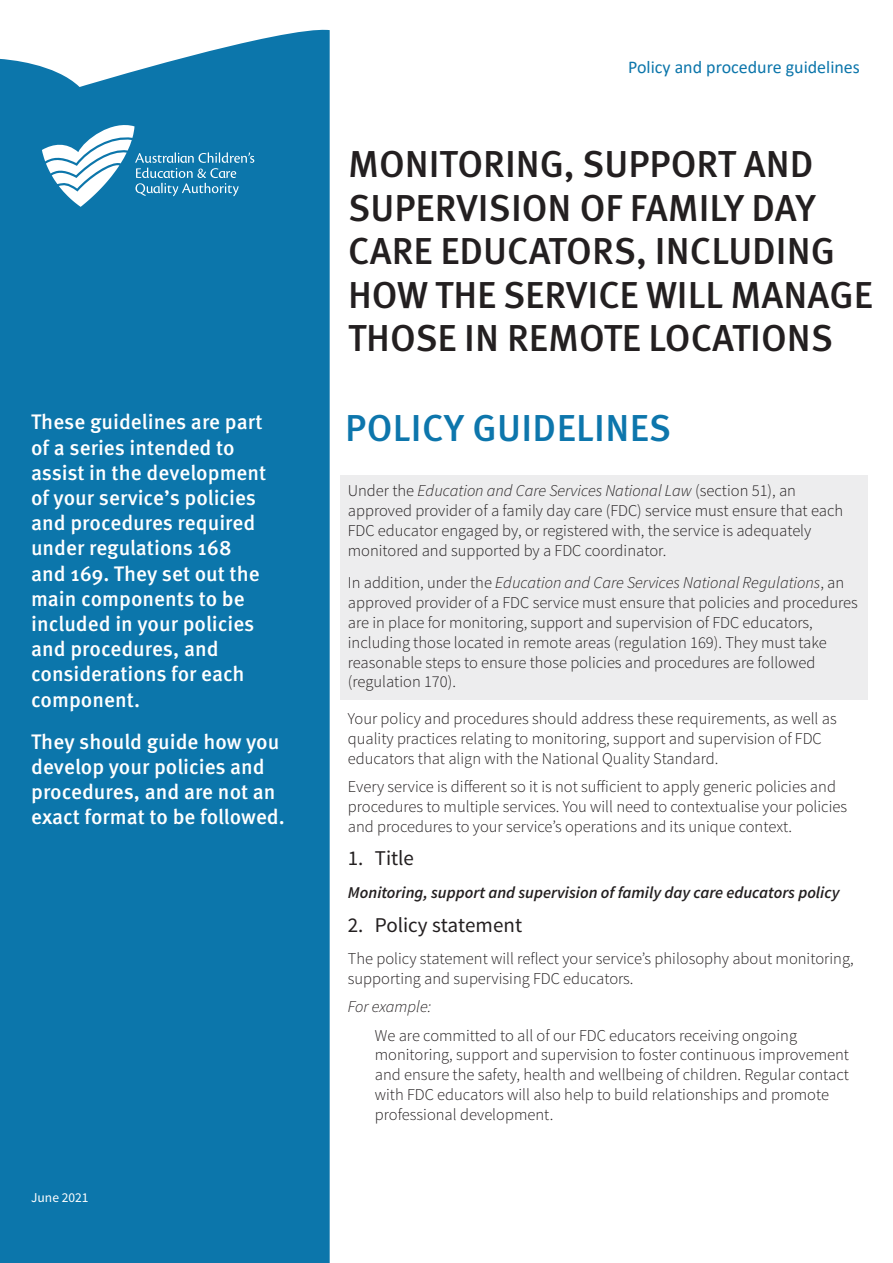
<style>
.page{position:relative;width:893px;height:1263px;background:#fff}
.page>*{position:absolute;margin:0;border:0;box-sizing:border-box;transform-origin:0 0}
.t1{font:500 37.5px/43.5px "Meta Pro";color:#231f20}
.t2{font:500 37.5px "Meta Pro";letter-spacing:.01em;color:#0d76ac}
.t3{font:500 21px/25.2px "Meta Pro";color:#fff}
.t4{font:21px "Source Sans Pro";color:#231f20}
.t5{font:18px "Calibri";color:#0c76ab}
.t6{font:300 16.5px/19.8px "Source Sans Pro";color:#231f20}
.t7{font:italic 600 16.5px "Source Sans Pro";color:#231f20}
.t8{font:italic 300 16.5px "Source Sans Pro";color:#231f20}
.t9{font:13.5px "Source Sans Pro";color:#fff}
.s1{font-style:italic}
</style>
<div class="page">
<div style="left:340px;top:475px;width:527px;height:224px;background:#ededee"></div>
<div style="left:0;top:29px;width:330px;height:1234px;background:#0c76ab"></div>
<svg style="left:42px;top:120px;width:212px;height:87px"></svg>
<p class="t3" style="left:31px;top:410px;width:237px">These guidelines are part of a series intended to assist in the development of your service’s policies and procedures required under regulations 168 and 169. They set out the main components to be included in your policies and procedures, and considerations for each component.</p>
<p class="t3" style="left:31px;top:729px;width:255px">They should guide how you develop your policies and procedures, and are not an exact format to be followed.</p>
<p class="t9" style="left:31px;top:1189px;width:59px">June 2021</p>
<p class="t5" style="left:628px;top:55px;width:233px">Policy and procedure guidelines</p>
<h1 class="t1" style="left:348px;top:144px;width:526px">MONITORING, SUPPORT AND<br>SUPERVISION OF FAMILY DAY<br>CARE EDUCATORS, INCLUDING<br>HOW THE SERVICE WILL MANAGE<br>THOSE IN REMOTE LOCATIONS</h1>
<h1 class="t2" style="left:345px;top:404px;width:328px">POLICY GUIDELINES</h1>
<p class="t6" style="left:348px;top:481px;width:497px">Under the <span class="s1">Education and Care Services National Law</span> (section 51), an approved provider of a family day care (FDC) service must ensure that each FDC educator engaged by, or registered with, the service is adequately monitored and supported by a FDC coordinator.</p>
<p class="t6" style="left:348px;top:573px;width:511px">In addition, under the <span class="s1">Education and Care Services National Regulations</span>, an approved provider of a FDC service must ensure that policies and procedures are in place for monitoring, support and supervision of FDC educators, including those located in remote areas (regulation 169). They must take reasonable steps to ensure those policies and procedures are followed (regulation 170).</p>
<p class="t6" style="left:348px;top:709px;width:490px">Your policy and procedures should address these requirements, as well as quality practices relating to monitoring, support and supervision of FDC educators that align with the National Quality Standard.</p>
<p class="t6" style="left:348px;top:777px;width:501px">Every service is different so it is not sufficient to apply generic policies and procedures to multiple services. You will need to contextualise your policies and procedures to your service’s operations and its unique context.</p>
<p class="t4" style="left:348px;top:845px;width:68px">1. Title</p>
<p class="t7" style="left:348px;top:882px;width:493px">Monitoring, support and supervision of family day care educators policy</p>
<p class="t4" style="left:348px;top:912px;width:176px">2. Policy statement</p>
<p class="t6" style="left:348px;top:949px;width:507px">The policy statement will reflect your service’s philosophy about monitoring, supporting and supervising FDC educators.</p>
<p class="t8" style="left:348px;top:997px;width:85px">For example:</p>
<p class="t6" style="left:375px;top:1025px;width:476px">We are committed to all of our FDC educators receiving ongoing monitoring, support and supervision to foster continuous improvement and ensure the safety, health and wellbeing of children. Regular contact with FDC educators will also help to build relationships and promote professional development.</p>
</div>
